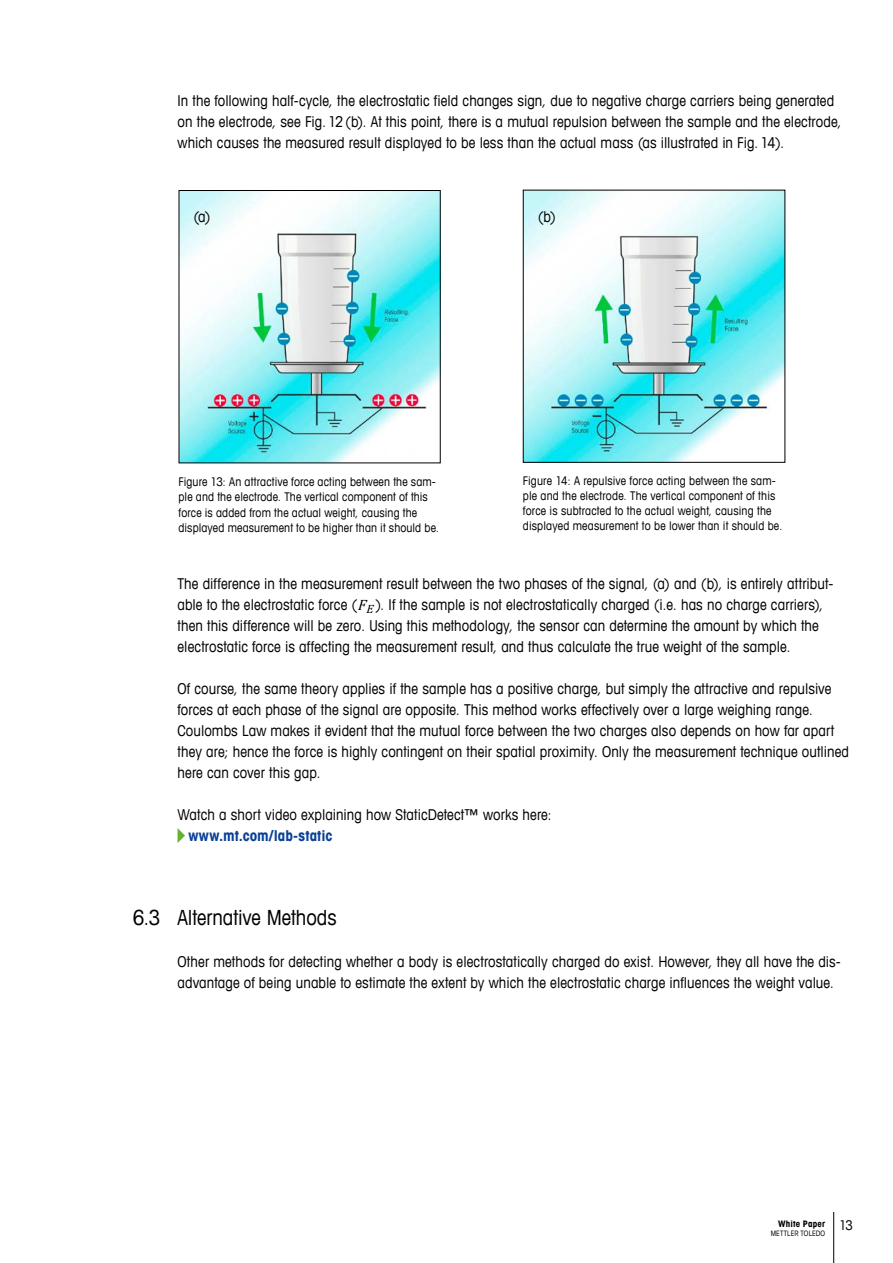
<style>
.page{position:relative;width:893px;height:1263px;background:#fff}
.page>*{position:absolute;margin:0;border:0;box-sizing:border-box;transform-origin:0 0}
.t1{font:condensed 21px "Avant Garde Com";color:#000}
.t2{font:condensed 15px/21px "Avant Garde Com";letter-spacing:.005em;color:#000}
.t3{font:700 condensed 15px "Avant Garde Com";letter-spacing:.005em;color:#0b4195}
.t4{font:condensed 12px/15px "Avant Garde Com";letter-spacing:.01em;color:#000}
.t5{font:700 condensed 9px "Avant Garde Com";letter-spacing:.02em;color:#000}
.t6{font:condensed 7.5px "Avant Garde Com";letter-spacing:.015em;color:#000}
.s1{font-family:"Cambria Math";font-style:italic;font-stretch:normal}
.s2{font-weight:400;font-size:13.5px}
</style>
<div class="page">
<hr style="left:833px;top:1212px;width:1px;height:51px;background:#000">
<svg style="left:178px;top:828px;width:7px;height:15px"></svg>
<img style="left:181px;top:192px;width:258px;height:269px">
<div style="left:179px;top:190px;width:262px;height:273px;border:1px solid #000"></div>
<img style="left:525px;top:192px;width:258px;height:269px">
<p class="t2" style="left:178px;top:90px;width:666px">In the following half-cycle, the electrostatic field changes sign, due to negative charge carriers being generated on the electrode, see Fig.12(b). At this point, there is a mutual repulsion between the sample and the electrode, which causes the measured result displayed to be less than the actual mass (as illustrated in Fig.14).</p>
<p class="t2" style="left:193px;top:206px;width:19px">(a)</p>
<p class="t2" style="left:538px;top:206px;width:20px">(b)</p>
<p class="t4" style="left:179px;top:474px;width:262px">Figure 13: An attractive force acting between the sam&shy;ple and the electrode. The vertical component of this force is added from the actual weight, causing the displayed measurement to be higher than it should be.</p>
<p class="t4" style="left:523px;top:473px;width:261px">Figure 14: A repulsive force acting between the sam&shy;ple and the electrode. The vertical component of this force is subtracted to the actual weight, causing the displayed measurement to be lower than it should be.</p>
<p class="t2" style="left:178px;top:573px;width:657px">The difference in the measurement result between the two phases of the signal, (a) and (b), is entirely attribut&shy;able to the electrostatic force (<span class="s1">F</span><sub>E</sub>). If the sample is not electrostatically charged (i.e. has no charge carriers), then this difference will be zero. Using this methodology, the sensor can determine the amount by which the electrostatic force is affecting the measurement result, and thus calculate the true weight of the sample.</p>
<p class="t2" style="left:178px;top:678px;width:673px">Of course, the same theory applies if the sample has a positive charge, but simply the attractive and repulsive forces at each phase of the signal are opposite. This method works effectively over a large weighing range.<br>Coulombs Law makes it evident that the mutual force between the two charges also depends on how far apart they are; hence the force is highly contingent on their spatial proximity. Only the measurement technique outlined here can cover this gap.</p>
<p class="t2" style="left:178px;top:804px;width:376px">Watch a short video explaining how StaticDetect™ works here:</p>
<p class="t3" style="left:188px;top:826px;width:145px">www.mt.com/lab-static</p>
<h1 class="t1" style="left:133px;top:905px;width:205px">6.3 Alternative Methods</h1>
<p class="t2" style="left:178px;top:951px;width:665px">Other methods for detecting whether a body is electrostatically charged do exist. However, they all have the dis&shy;advantage of being unable to estimate the extent by which the electrostatic charge influences the weight value.</p>
<p class="t5" style="left:778px;top:1218px;width:76px">White Paper <span class="s2">13</span></p>
<p class="t6" style="left:771px;top:1229px;width:56px">METTLER TOLEDO</p>
</div>
